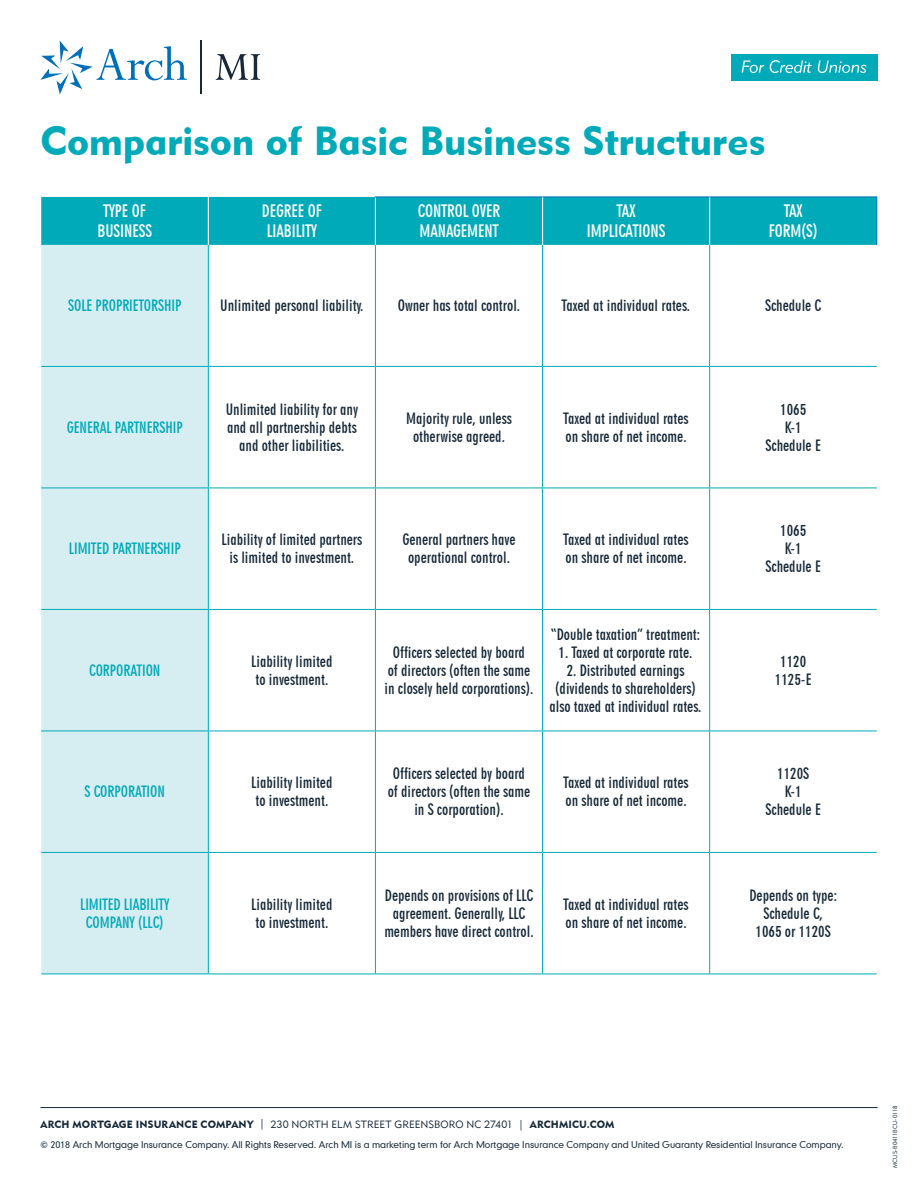
<style>
.page{position:relative;width:918px;height:1188px;background:#fff}
.page>*{position:absolute;margin:0;border:0;box-sizing:border-box;transform-origin:0 0}
.t1{font:40.5px "Geometric 415 BT Black A";letter-spacing:-.005em;color:#00aab8}
.t2{font:16.5px/19.8px "Geometric 706 BT Bold Condensed B";color:#fff;text-align:center}
.t3{font:15px/18px "Geometric 706 BT Bold Condensed B";color:#172938;text-align:center}
.t4{font:15px/18px "Geometric 706 BT Bold Condensed B";color:#00aab8;text-align:center}
.t5{font:10.5px "Geometric 415 BT Black A";letter-spacing:.015em;color:#172938}
.t6{font:9px "Geometric 706 BT Medium B";letter-spacing:-.005em;color:#172938}
.t7{font:6px "Geometric 415 BT Lite A";letter-spacing:.01em;color:#172938}
.s1{font-family:"Geometric 415 BT Lite A"}
</style>
<div class="page">
<div style="left:41px;top:197px;width:835px;height:48px;background:#00aab8"></div>
<div style="left:41px;top:245px;width:167px;height:729px;background:#d6edf1"></div>
<svg style="left:209px;top:245px;width:668px;height:729px"></svg>
<hr style="left:208px;top:197px;width:1px;height:48px;background:#fff">
<hr style="left:375px;top:197px;width:1px;height:48px;background:#fff">
<hr style="left:375px;top:197px;width:168px;height:1px;background:#006fba">
<hr style="left:543px;top:197px;width:167px;height:1px;background:#006fba">
<hr style="left:876px;top:197px;width:1px;height:48px;background:#006fba">
<hr style="left:710px;top:197px;width:167px;height:1px;background:#006fba">
<hr style="left:542px;top:197px;width:1px;height:48px;background:#fff">
<hr style="left:709px;top:197px;width:1px;height:48px;background:#fff">
<hr style="left:375px;top:245px;width:1px;height:121px;background:#00aab8">
<hr style="left:542px;top:245px;width:1px;height:121px;background:#00aab8">
<hr style="left:709px;top:245px;width:1px;height:121px;background:#00aab8">
<hr style="left:375px;top:366px;width:168px;height:1px;background:#00aab8">
<hr style="left:375px;top:367px;width:1px;height:121px;background:#00aab8">
<hr style="left:543px;top:366px;width:167px;height:1px;background:#00aab8">
<hr style="left:542px;top:367px;width:1px;height:121px;background:#00aab8">
<hr style="left:710px;top:366px;width:167px;height:1px;background:#00aab8">
<hr style="left:709px;top:367px;width:1px;height:121px;background:#00aab8">
<hr style="left:375px;top:488px;width:168px;height:1px;background:#00aab8">
<hr style="left:375px;top:488px;width:1px;height:121px;background:#00aab8">
<hr style="left:543px;top:488px;width:167px;height:1px;background:#00aab8">
<hr style="left:542px;top:488px;width:1px;height:121px;background:#00aab8">
<hr style="left:710px;top:488px;width:167px;height:1px;background:#00aab8">
<hr style="left:709px;top:488px;width:1px;height:121px;background:#00aab8">
<hr style="left:375px;top:609px;width:168px;height:1px;background:#00aab8">
<hr style="left:375px;top:610px;width:1px;height:121px;background:#00aab8">
<hr style="left:543px;top:609px;width:167px;height:1px;background:#00aab8">
<hr style="left:542px;top:610px;width:1px;height:121px;background:#00aab8">
<hr style="left:710px;top:609px;width:167px;height:1px;background:#00aab8">
<hr style="left:709px;top:610px;width:1px;height:121px;background:#00aab8">
<hr style="left:375px;top:731px;width:168px;height:1px;background:#00aab8">
<hr style="left:375px;top:731px;width:1px;height:121px;background:#00aab8">
<hr style="left:543px;top:731px;width:167px;height:1px;background:#00aab8">
<hr style="left:542px;top:731px;width:1px;height:121px;background:#00aab8">
<hr style="left:710px;top:731px;width:167px;height:1px;background:#00aab8">
<hr style="left:709px;top:731px;width:1px;height:121px;background:#00aab8">
<hr style="left:375px;top:852px;width:168px;height:1px;background:#00aab8">
<hr style="left:375px;top:853px;width:1px;height:121px;background:#00aab8">
<hr style="left:543px;top:852px;width:167px;height:1px;background:#00aab8">
<hr style="left:542px;top:853px;width:1px;height:121px;background:#00aab8">
<hr style="left:710px;top:852px;width:167px;height:1px;background:#00aab8">
<hr style="left:709px;top:853px;width:1px;height:121px;background:#00aab8">
<hr style="left:208px;top:245px;width:1px;height:121px;background:#00aab8">
<hr style="left:41px;top:366px;width:167px;height:1px;background:#00aab8">
<hr style="left:208px;top:366px;width:167px;height:1px;background:#00aab8">
<hr style="left:208px;top:367px;width:1px;height:121px;background:#00aab8">
<hr style="left:41px;top:488px;width:167px;height:1px;background:#00aab8">
<hr style="left:208px;top:488px;width:167px;height:1px;background:#00aab8">
<hr style="left:208px;top:488px;width:1px;height:121px;background:#00aab8">
<hr style="left:41px;top:609px;width:167px;height:1px;background:#00aab8">
<hr style="left:208px;top:609px;width:167px;height:1px;background:#00aab8">
<hr style="left:208px;top:610px;width:1px;height:121px;background:#00aab8">
<hr style="left:41px;top:731px;width:167px;height:1px;background:#00aab8">
<hr style="left:208px;top:731px;width:167px;height:1px;background:#00aab8">
<hr style="left:208px;top:731px;width:1px;height:121px;background:#00aab8">
<hr style="left:41px;top:852px;width:167px;height:1px;background:#00aab8">
<hr style="left:208px;top:852px;width:167px;height:1px;background:#00aab8">
<hr style="left:208px;top:853px;width:1px;height:121px;background:#00aab8">
<hr style="left:41px;top:974px;width:167px;height:1px;background:#00aab8">
<hr style="left:208px;top:974px;width:167px;height:1px;background:#00aab8">
<hr style="left:375px;top:974px;width:168px;height:1px;background:#00aab8">
<hr style="left:543px;top:974px;width:167px;height:1px;background:#00aab8">
<hr style="left:710px;top:974px;width:167px;height:1px;background:#00aab8">
<hr style="left:40px;top:1107px;width:838px;height:1px;background:#172938">
<div style="left:731px;top:54px;width:147px;height:27px;background:#00aab8"></div>
<svg style="left:742px;top:61px;width:22px;height:12px"></svg>
<svg style="left:770px;top:60px;width:42px;height:13px"></svg>
<svg style="left:818px;top:61px;width:49px;height:12px"></svg>
<svg style="left:40px;top:41px;width:147px;height:54px"></svg>
<hr style="left:201px;top:40px;width:1px;height:54px;background:#172938">
<svg style="left:216px;top:54px;width:44px;height:26px"></svg>
<p class="t1" style="left:40px;top:116px;width:727px">Comparison of Basic Business Structures</p>
<p class="t2" style="left:98px;top:201px;width:56px">TYPE OF<br>BUSINESS</p>
<p class="t2" style="left:262px;top:201px;width:62px">DEGREE OF<br>LIABILITY</p>
<p class="t2" style="left:418px;top:201px;width:84px;text-align:left">CONTROL OVER<br>MANAGEMENT</p>
<p class="t2" style="left:587px;top:201px;width:80px">TAX<br>IMPLICATIONS</p>
<p class="t2" style="left:769px;top:201px;width:50px">TAX<br>FORM(S)</p>
<p class="t4" style="left:68px;top:297px;width:115px">SOLE PROPRIETORSHIP</p>
<p class="t3" style="left:220px;top:297px;width:145px">Unlimited personal liability.</p>
<p class="t3" style="left:398px;top:297px;width:124px">Owner has total control.</p>
<p class="t3" style="left:562px;top:297px;width:130px">Taxed at individual rates.</p>
<p class="t3" style="left:765px;top:297px;width:58px">Schedule C</p>
<p class="t4" style="left:67px;top:418px;width:118px">GENERAL PARTNERSHIP</p>
<p class="t3" style="left:226px;top:400px;width:134px">Unlimited liability for any and all partnership debts and other liabilities.</p>
<p class="t3" style="left:406px;top:409px;width:107px">Majority rule, unless otherwise agreed.</p>
<p class="t3" style="left:564px;top:409px;width:126px;text-align:left">Taxed at individual rates on share of net income.</p>
<p class="t4" style="left:69px;top:540px;width:113px">LIMITED PARTNERSHIP</p>
<p class="t3" style="left:222px;top:531px;width:142px">Liability of limited partners is limited to investment.</p>
<p class="t3" style="left:402px;top:531px;width:115px">General partners have operational control.</p>
<p class="t3" style="left:564px;top:531px;width:126px;text-align:left">Taxed at individual rates on share of net income.</p>
<p class="t4" style="left:89px;top:661px;width:73px">CORPORATION</p>
<p class="t3" style="left:251px;top:652px;width:83px;text-align:left">Liability limited to investment.</p>
<p class="t3" style="left:385px;top:643px;width:150px">Officers selected by board<br>of directors (often the same in closely held corporations).</p>
<p class="t3" style="left:551px;top:625px;width:151px">“Double taxation” treatment:</p>
<p class="t3" style="left:559px;top:643px;width:135px">1. Taxed at corporate rate.</p>
<p class="t3" style="left:550px;top:661px;width:154px">2. Distributed earnings (dividends to shareholders) also taxed at individual rates.</p>
<p class="t4" style="left:84px;top:783px;width:82px">S CORPORATION</p>
<p class="t3" style="left:251px;top:774px;width:83px;text-align:left">Liability limited to investment.</p>
<p class="t3" style="left:388px;top:765px;width:144px">Officers selected by board of directors (often the same in S corporation).</p>
<p class="t3" style="left:564px;top:774px;width:126px;text-align:left">Taxed at individual rates on share of net income.</p>
<p class="t4" style="left:80px;top:895px;width:91px">LIMITED LIABILITY<br>COMPANY (LLC)</p>
<p class="t3" style="left:251px;top:895px;width:83px;text-align:left">Liability limited to investment.</p>
<p class="t3" style="left:384px;top:886px;width:151px">Depends on provisions of LLC agreement. Generally, LLC members have direct control.</p>
<p class="t3" style="left:564px;top:895px;width:126px;text-align:left">Taxed at individual rates on share of net income.</p>
<p class="t3" style="left:780px;top:400px;width:28px">1065</p>
<p class="t3" style="left:785px;top:418px;width:19px">K-1</p>
<p class="t3" style="left:766px;top:436px;width:57px">Schedule E</p>
<p class="t3" style="left:780px;top:522px;width:28px">1065</p>
<p class="t3" style="left:785px;top:540px;width:19px">K-1</p>
<p class="t3" style="left:766px;top:558px;width:57px">Schedule E</p>
<p class="t3" style="left:780px;top:652px;width:28px">1120</p>
<p class="t3" style="left:775px;top:670px;width:38px">1125-E</p>
<p class="t3" style="left:777px;top:765px;width:34px">1120S</p>
<p class="t3" style="left:785px;top:783px;width:19px">K-1</p>
<p class="t3" style="left:766px;top:801px;width:57px">Schedule E</p>
<p class="t3" style="left:749px;top:886px;width:89px">Depends on type:</p>
<p class="t3" style="left:764px;top:904px;width:61px">Schedule C,</p>
<p class="t3" style="left:756px;top:922px;width:77px">1065 or 1120S</p>
<p class="t5" style="left:40px;top:1118px;width:576px">ARCH MORTGAGE INSURANCE COMPANY <span class="s1">| 230 NORTH ELM STREET GREENSBORO NC 27401 |</span> ARCHMICU.COM</p>
<p class="t6" style="left:40px;top:1138px;width:805px">© 2018 Arch Mortgage Insurance Company. All Rights Reserved. Arch MI is a marketing term for Arch Mortgage Insurance Company and United Guaranty Residential Insurance Company.</p>
<p class="t7" style="left:891px;top:1168px;width:64px;rotate:-90deg">MCUS-B0411BCU-0118</p>
</div>
